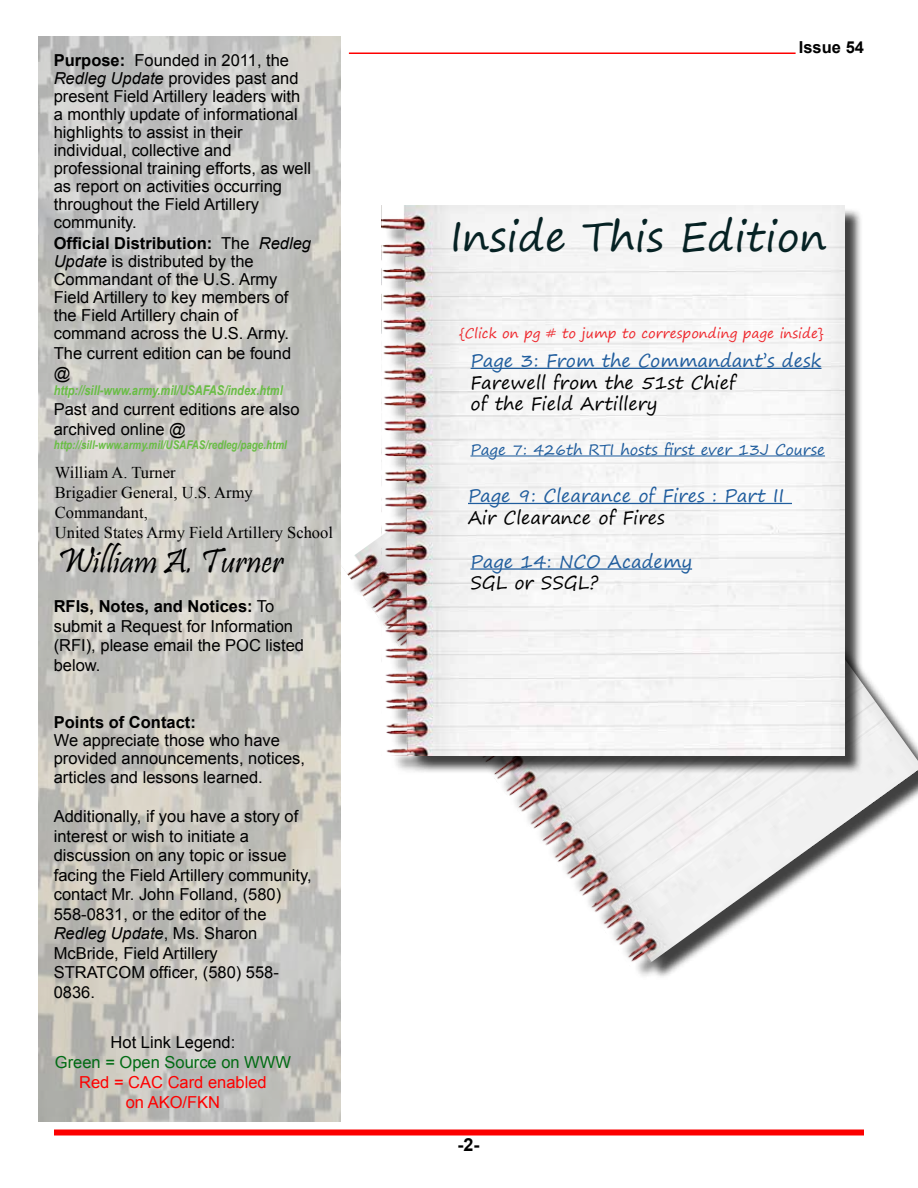
<style>
.page{position:relative;width:918px;height:1188px;background:#fff}
.page>*{position:absolute;margin:0;border:0;box-sizing:border-box;transform-origin:0 0}
.t1{font:40.5px "Segoe Print";color:#062224}
.t2{font:36px "Pristina";color:#000}
.t3{font:18px "Segoe Print";color:#215e9e}
.t4{font:18px/21.6px "Segoe Print";color:#000}
.t5{font:700 18px "Arial";color:#000}
.t6{font:16.5px/18px "Arial";color:#000}
.t7{font:16.5px/19.8px "Times New Roman";color:#000}
.t8{font:16.5px/19.8px "Arial";color:#f00;text-align:center}
.t9{font:700 16.5px "Arial";color:#000}
.t10{font:16.5px "Arial";color:#006b13}
.t11{font:15px "Segoe Print";color:#215e9e}
.t12{font:13.5px "Segoe Print";color:#ee292e}
.t13{font:italic 700 13.5px "Arial Narrow";color:#69bd45}
.t14{font:italic 700 12px "Arial Narrow";color:#69bd45}
.s1{font-weight:700}
.s2{font-style:italic}
</style>
<div class="page">
<div style="left:54px;top:1130px;width:810px;height:6px;background:#fc0000"></div>
<img style="left:39px;top:37px;width:301px;height:1084px">
<hr style="left:349px;top:52px;width:447px;height:2px;background:#fe0000">
<img style="left:347px;top:399px;width:571px;height:575px">
<div style="left:384px;top:208px;width:479px;height:566px;background:#000;opacity:.75"></div>
<img style="left:382px;top:206px;width:462px;height:550px">
<hr style="left:471px;top:368px;width:350px;height:1px;background:#215e9e">
<hr style="left:470px;top:455px;width:355px;height:2px;background:#215e9e">
<hr style="left:468px;top:503px;width:324px;height:1px;background:#215e9e">
<hr style="left:470px;top:568px;width:222px;height:2px;background:#215e9e">
<p class="t6" style="left:54px;top:51px;width:259px"><span class="s1">Purpose:</span> Founded in 2011, the<br><span class="s2">Redleg Update</span> provides past and present Field Artillery leaders with a monthly update of informational highlights to assist in their individual, collective and professional training efforts, as well as report on activities occurring throughout the Field Artillery community.</p>
<p class="t6" style="left:54px;top:235px;width:259px"><span class="s1">Official Distribution:</span> The <span class="s2">Redleg<br>Update</span> is distributed by the<br>Commandant of the U.S. Army<br>Field Artillery to key members of the Field Artillery chain of command across the U.S. Army.</p>
<p class="t6" style="left:54px;top:344px;width:239px;line-height:19.8px">The current edition can be found @</p>
<p class="t13" style="left:54px;top:380px;width:231px">http://sill-www.army.mil/USAFAS/index.html</p>
<p class="t6" style="left:54px;top:400px;width:247px;line-height:19.8px">Past and current editions are also archived online @</p>
<p class="t14" style="left:54px;top:436px;width:235px">http://sill-www.army.mil/USAFAS/redleg/page.html</p>
<p class="t7" style="left:55px;top:463px;width:280px">William A. Turner<br>Brigadier General, U.S. Army<br>Commandant,<br>United States Army Field Artillery School</p>
<h2 class="t2" style="left:57px;top:540px;width:228px">William A. Turner</h2>
<p class="t6" style="left:54px;top:597px;width:252px;line-height:19.5px"><span class="s1">RFIs, Notes, and Notices:</span> To submit a Request for Information (RFI), please email the POC listed below.</p>
<p class="t9" style="left:54px;top:711px;width:144px">Points of Contact:</p>
<p class="t6" style="left:54px;top:731px;width:253px">We appreciate those who have provided announcements, notices,</p>
<p class="t6" style="left:54px;top:769px;width:211px">articles and lessons learned.</p>
<p class="t6" style="left:54px;top:807px;width:260px;line-height:19.5px">Additionally, if you have a story of interest or wish to initiate a discussion on any topic or issue facing the Field Artillery community, contact Mr. John Folland, (580)<br>558-0831, or the editor of the<br><span class="s2">Redleg Update</span>, Ms. Sharon<br>McBride, Field Artillery<br>STRATCOM officer, (580) 558-<br>0836.</p>
<p class="t6" style="left:111px;top:1034px;width:126px">Hot Link Legend:</p>
<p class="t10" style="left:55px;top:1051px;width:238px">Green = Open Source on WWW</p>
<p class="t8" style="left:79px;top:1072px;width:189px">Red = CAC Card enabled on AKO/FKN</p>
<p class="t9" style="left:799px;top:36px;width:67px">Issue 54</p>
<h1 class="t1" style="left:450px;top:201px;width:378px">Inside This Edition</h1>
<p class="t12" style="left:459px;top:321px;width:366px">{Click on pg # to jump to corresponding page inside}</p>
<p class="t3" style="left:471px;top:345px;width:352px">Page 3: From the Commandant’s desk</p>
<p class="t4" style="left:471px;top:371px;width:267px">Farewell from the 51st Chief of the Field Artillery</p>
<p class="t11" style="left:470px;top:436px;width:356px">Page 7: 426th RTI hosts first ever 13J Course</p>
<p class="t3" style="left:468px;top:480px;width:318px">Page 9: Clearance of Fires : Part II</p>
<p class="t4" style="left:468px;top:506px;width:198px">Air Clearance of Fires</p>
<p class="t3" style="left:470px;top:545px;width:223px">Page 14: NCO Academy</p>
<p class="t4" style="left:470px;top:572px;width:130px">SGL or SSGL?</p>
<p class="t5" style="left:457px;top:1133px;width:23px">-2-</p>
</div>
